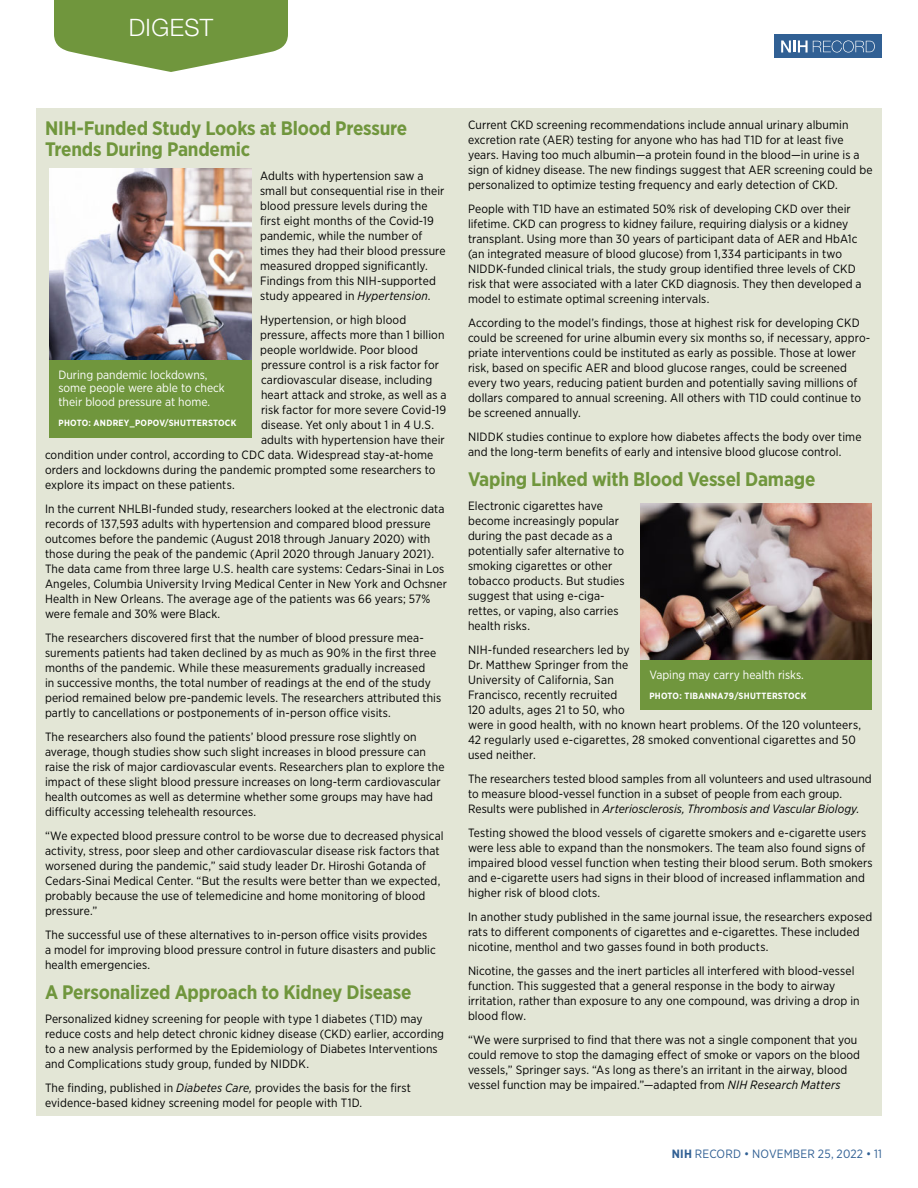
<style>
.page{position:relative;width:918px;height:1188px;background:#fff}
.page>*{position:absolute;margin:0;border:0;box-sizing:border-box;transform-origin:0 0}
.Page_jump{font:300 24px "Helvetica Neue LT Std";letter-spacing:.02em;color:#fff}
.Head__Digest{font:700 19.5px/21px "Gotham Narrow";letter-spacing:-.01em;color:#70963d}
.Body_2__Briefs_and_S{font:12px/15px "Gotham Narrow";letter-spacing:.01em;color:#000}
.Photo_caption_revers{font:12px/13.5px "Gotham Narrow";color:#fff}
.Body_2__Briefs_and_S-2{font:12px "Gotham Narrow";letter-spacing:.015em;color:#316094}
.Photo_credit_reverse{font:700 9px "Gotham Narrow";letter-spacing:.03em;color:#fff}
.s1{font-style:italic}
.s2{font-weight:700}
</style>
<div class="page">
<div style="left:774px;top:34px;width:108px;height:24px;background:#316094"></div>
<svg style="left:781px;top:40px;width:94px;height:12px"></svg>
<div style="left:36px;top:108px;width:846px;height:1008px;background:#e3e6d6"></div>
<svg style="left:54px;top:0;width:234px;height:72px"></svg>
<img style="left:50px;top:168px;width:201px;height:192px">
<div style="left:50px;top:360px;width:202px;height:77px;background:#70963d"></div>
<img style="left:640px;top:504px;width:231px;height:157px">
<div style="left:640px;top:661px;width:232px;height:49px;background:#70963d"></div>
<p class="Page_jump" style="left:129px;top:13px;width:86px">DIGEST</p>
<p class="Head__Digest" style="left:45px;top:117px;width:364px">NIH-Funded Study Looks at Blood Pressure<br>Trends During Pandemic</p>
<p class="Body_2__Briefs_and_S" style="left:260px;top:168px;width:187px">Adults with hypertension saw a small but consequential rise in their blood pressure levels during the first eight months of the Covid-19 pandemic, while the number of times they had their blood pressure measured dropped significantly.<br>Findings from this NIH-supported study appeared in <span class="s1">Hypertension</span>.</p>
<p class="Body_2__Briefs_and_S" style="left:260px;top:312px;width:148px">Hypertension, or high blood</p>
<p class="Body_2__Briefs_and_S" style="left:260px;top:327px;width:186px">pressure, affects more than 1 billion</p>
<p class="Body_2__Briefs_and_S" style="left:260px;top:342px;width:159px">people worldwide. Poor blood</p>
<p class="Body_2__Briefs_and_S" style="left:261px;top:357px;width:180px">pressure control is a risk factor for</p>
<p class="Body_2__Briefs_and_S" style="left:261px;top:372px;width:173px">cardiovascular disease, including</p>
<p class="Body_2__Briefs_and_S" style="left:261px;top:387px;width:187px">heart attack and stroke, as well as a</p>
<p class="Body_2__Briefs_and_S" style="left:261px;top:402px;width:187px">risk factor for more severe Covid-19</p>
<p class="Body_2__Briefs_and_S" style="left:261px;top:417px;width:173px">disease. Yet only about 1 in 4 U.S.</p>
<p class="Body_2__Briefs_and_S" style="left:261px;top:432px;width:185px">adults with hypertension have their</p>
<p class="Body_2__Briefs_and_S" style="left:45px;top:447px;width:390px">condition under control, according to CDC data. Widespread stay-at-home</p>
<p class="Body_2__Briefs_and_S" style="left:45px;top:462px;width:392px">orders and lockdowns during the pandemic prompted some researchers to</p>
<p class="Body_2__Briefs_and_S" style="left:45px;top:477px;width:190px">explore its impact on these patients.</p>
<p class="Body_2__Briefs_and_S" style="left:45px;top:501px;width:403px">In the current NHLBI-funded study, researchers looked at the electronic data records of 137,593 adults with hypertension and compared blood pressure outcomes before the pandemic (August 2018 through January 2020) with those during the peak of the pandemic (April 2020 through January 2021).<br>The data came from three large U.S. health care systems: Cedars-Sinai in Los Angeles, Columbia University Irving Medical Center in New York and Ochsner Health in New Orleans. The average age of the patients was 66 years; 57% were female and 30% were Black.</p>
<p class="Body_2__Briefs_and_S" style="left:45px;top:630px;width:398px">The researchers discovered first that the number of blood pressure mea&shy;surements patients had taken declined by as much as 90% in the first three months of the pandemic. While these measurements gradually increased<br>in successive months, the total number of readings at the end of the study period remained below pre-pandemic levels. The researchers attributed this partly to cancellations or postponements of in-person office visits.</p>
<p class="Body_2__Briefs_and_S" style="left:45px;top:729px;width:401px">The researchers also found the patients’ blood pressure rose slightly on average, though studies show such slight increases in blood pressure can raise the risk of major cardiovascular events. Researchers plan to explore the impact of these slight blood pressure increases on long-term cardiovascular health outcomes as well as determine whether some groups may have had difficulty accessing telehealth resources.</p>
<p class="Body_2__Briefs_and_S" style="left:45px;top:828px;width:400px">“We expected blood pressure control to be worse due to decreased physical activity, stress, poor sleep and other cardiovascular disease risk factors that worsened during the pandemic,” said study leader Dr. Hiroshi Gotanda of Cedars-Sinai Medical Center. “But the results were better than we expected, probably because the use of telemedicine and home monitoring of blood pressure.”</p>
<p class="Body_2__Briefs_and_S" style="left:45px;top:927px;width:392px">The successful use of these alternatives to in-person office visits provides a model for improving blood pressure control in future disasters and public health emergencies.</p>
<p class="Head__Digest" style="left:45px;top:981px;width:368px">A Personalized Approach to Kidney Disease</p>
<p class="Body_2__Briefs_and_S" style="left:45px;top:1011px;width:401px">Personalized kidney screening for people with type 1 diabetes (T1D) may reduce costs and help detect chronic kidney disease (CKD) earlier, according to a new analysis performed by the Epidemiology of Diabetes Interventions and Complications study group, funded by NIDDK.</p>
<p class="Body_2__Briefs_and_S" style="left:45px;top:1080px;width:368px">The finding, published in <span class="s1">Diabetes Care,</span> provides the basis for the first evidence-based kidney screening model for people with T1D.</p>
<p class="Photo_caption_revers" style="left:58px;top:367px;width:168px">During pandemic lockdowns, some people were able to check their blood pressure at home.</p>
<p class="Photo_credit_reverse" style="left:58px;top:417px;width:180px">PHOTO: ANDREY_POPOV/SHUTTERSTOCK</p>
<p class="Body_2__Briefs_and_S" style="left:468px;top:117px;width:406px">Current CKD screening recommendations include annual urinary albumin excretion rate (AER) testing for anyone who has had T1D for at least five years. Having too much albumin—a protein found in the blood—in urine is a sign of kidney disease. The new findings suggest that AER screening could be personalized to optimize testing frequency and early detection of CKD.</p>
<p class="Body_2__Briefs_and_S" style="left:468px;top:201px;width:395px">People with T1D have an estimated 50% risk of developing CKD over their lifetime. CKD can progress to kidney failure, requiring dialysis or a kidney transplant. Using more than 30 years of participant data of AER and HbA1c (an integrated measure of blood glucose) from 1,334 participants in two NIDDK-funded clinical trials, the study group identified three levels of CKD risk that were associated with a later CKD diagnosis. They then developed a model to estimate optimal screening intervals.</p>
<p class="Body_2__Briefs_and_S" style="left:468px;top:315px;width:404px">According to the model’s findings, those at highest risk for developing CKD could be screened for urine albumin every six months so, if necessary, appro&shy;priate interventions could be instituted as early as possible. Those at lower risk, based on specific AER and blood glucose ranges, could be screened every two years, reducing patient burden and potentially saving millions of dollars compared to annual screening. All others with T1D could continue to be screened annually.</p>
<p class="Body_2__Briefs_and_S" style="left:468px;top:429px;width:395px">NIDDK studies continue to explore how diabetes affects the body over time and the long-term benefits of early and intensive blood glucose control.</p>
<p class="Head__Digest" style="left:468px;top:468px;width:349px">Vaping Linked with Blood Vessel Damage</p>
<p class="Body_2__Briefs_and_S" style="left:468px;top:498px;width:158px">Electronic cigarettes have become increasingly popular during the past decade as a potentially safer alternative to smoking cigarettes or other tobacco products. But studies suggest that using e-ciga&shy;rettes, or vaping, also carries health risks.</p>
<p class="Body_2__Briefs_and_S" style="left:468px;top:642px;width:395px">NIH-funded researchers led by<br>Dr. Matthew Springer from the<br>University of California, San<br>Francisco, recently recruited<br>120 adults, ages 21 to 50, who<br>were in good health, with no known heart problems. Of the 120 volunteers, 42 regularly used e-cigarettes, 28 smoked conventional cigarettes and 50 used neither.</p>
<p class="Body_2__Briefs_and_S" style="left:468px;top:771px;width:405px">The researchers tested blood samples from all volunteers and used ultrasound to measure blood-vessel function in a subset of people from each group.<br>Results were published in <span class="s1">Arteriosclerosis, Thrombosis and Vascular Biology.</span></p>
<p class="Body_2__Briefs_and_S" style="left:468px;top:825px;width:406px">Testing showed the blood vessels of cigarette smokers and e-cigarette users were less able to expand than the nonsmokers. The team also found signs of impaired blood vessel function when testing their blood serum. Both smokers and e-cigarette users had signs in their blood of increased inflammation and higher risk of blood clots.</p>
<p class="Body_2__Briefs_and_S" style="left:468px;top:909px;width:406px">In another study published in the same journal issue, the researchers exposed rats to different components of cigarettes and e-cigarettes. These included nicotine, menthol and two gasses found in both products.</p>
<p class="Body_2__Briefs_and_S" style="left:468px;top:963px;width:393px">Nicotine, the gasses and the inert particles all interfered with blood-vessel function. This suggested that a general response in the body to airway irritation, rather than exposure to any one compound, was driving a drop in blood flow.</p>
<p class="Body_2__Briefs_and_S" style="left:468px;top:1032px;width:394px">“We were surprised to find that there was not a single component that you could remove to stop the damaging effect of smoke or vapors on the blood vessels,” Springer says. “As long as there’s an irritant in the airway, blood vessel function may be impaired.”—adapted from <span class="s1">NIH Research Matters</span></p>
<p class="Photo_caption_revers" style="left:649px;top:668px;width:154px">Vaping may carry health risks.</p>
<p class="Photo_credit_reverse" style="left:649px;top:690px;width:159px">PHOTO: TIBANNA79/SHUTTERSTOCK</p>
<p class="Body_2__Briefs_and_S-2" style="left:672px;top:1146px;width:212px"><span class="s2">NIH</span> RECORD • NOVEMBER 25, 2022 • 11</p>
</div>
